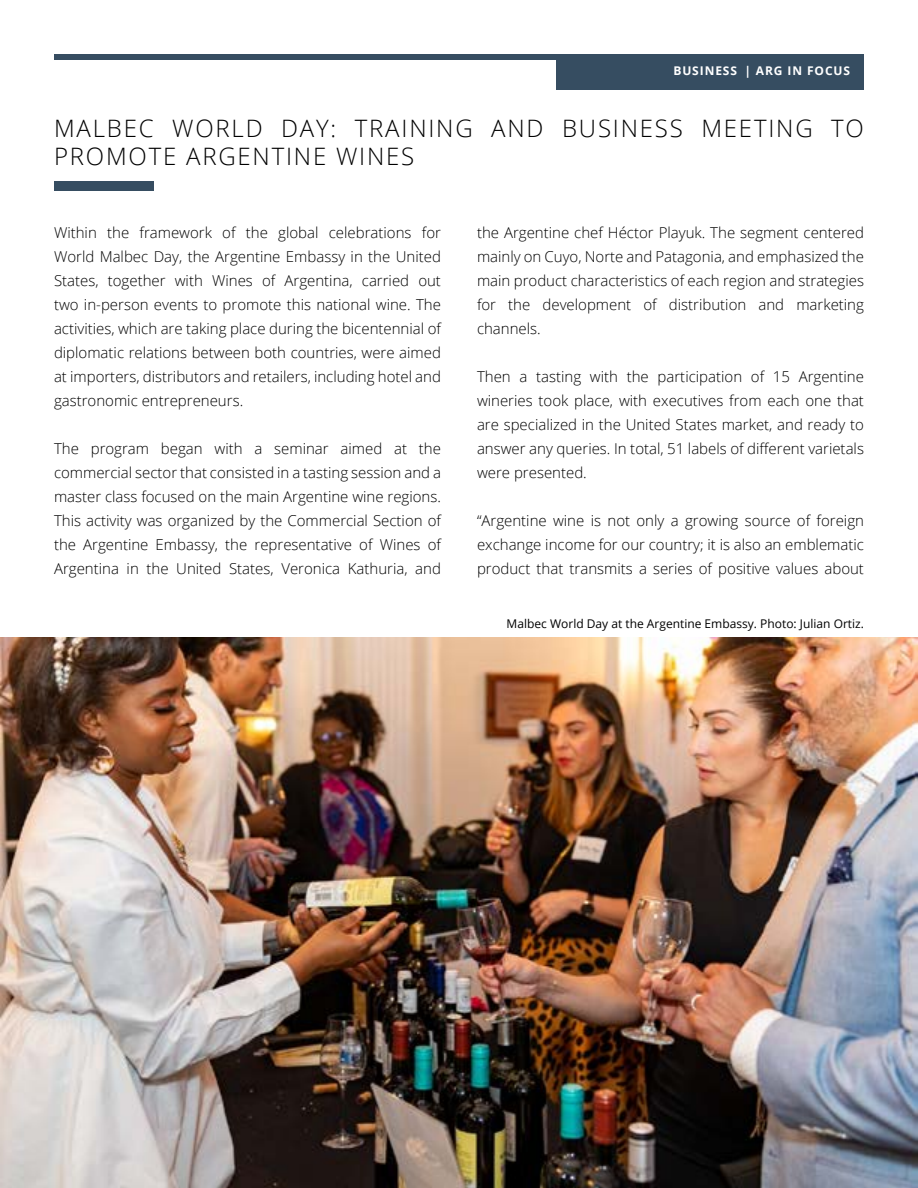
<style>
.page{position:relative;width:918px;height:1188px;background:#fff}
.page>*{position:absolute;margin:0;border:0;box-sizing:border-box;transform-origin:0 0}
.t1{font:300 24px/28.8px "Open Sans";letter-spacing:.075em;color:#000}
.t2{font:300 15px/24px "Open Sans";color:#000;text-align:justify}
.t3{font:12px "Open Sans";color:#000}
.t4{font:700 12px "Open Sans";letter-spacing:.075em;color:#fff}
</style>
<div class="page">
<div style="left:54px;top:54px;width:810px;height:5px;background:#364d61"></div>
<div style="left:556px;top:54px;width:308px;height:36px;background:#364d61"></div>
<img style="left:0;top:637px;width:918px;height:551px">
<div style="left:54px;top:182px;width:100px;height:9px;background:#364d61"></div>
<p class="t4" style="left:673px;top:62px;width:18px">BUSIN</p>
<p class="t4" style="left:715px;top:62px;width:136px">ESS | ARG IN FOCUS</p>
<h1 class="t1" style="left:54px;top:113px;width:811px">MALBEC WORLD DAY: TRAINING AND BUSINESS MEETING TO<br>PROMOTE ARGENTINE WINES</h1>
<p class="t2" style="left:54px;top:220px;width:389px">Within the framework of the global celebrations for World Malbec Day, the Argentine Embassy in the United States, together with Wines of Argentina, carried out two in-person events to promote this national wine. The activities, which are taking place during the bicentennial of diplomatic relations between both countries, were aimed at importers, distributors and retailers, including hotel and gastronomic entrepreneurs.</p>
<p class="t2" style="left:54px;top:436px;width:389px">The program began with a seminar aimed at the commercial sector that consisted in a tasting session and a master class focused on the main Argentine wine regions.<br>This activity was organized by the Commercial Section of the Argentine Embassy, the representative of Wines of Argentina in the United States, Veronica Kathuria, and</p>
<p class="t2" style="left:477px;top:220px;width:389px">the Argentine chef Héctor Playuk. The segment centered mainly on Cuyo, Norte and Patagonia, and emphasized the main product characteristics of each region and strategies for the development of distribution and marketing channels.</p>
<p class="t2" style="left:477px;top:364px;width:389px">Then a tasting with the participation of 15 Argentine wineries took place, with executives from each one that are specialized in the United States market, and ready to answer any queries. In total, 51 labels of different varietals were presented.</p>
<p class="t2" style="left:477px;top:508px;width:389px">“Argentine wine is not only a growing source of foreign exchange income for our country; it is also an emblematic product that transmits a series of positive values about</p>
<p class="t3" style="left:507px;top:616px;width:359px">Malbec World Day at the Argentine Embassy. Photo: Julian Ortiz.</p>
</div>
